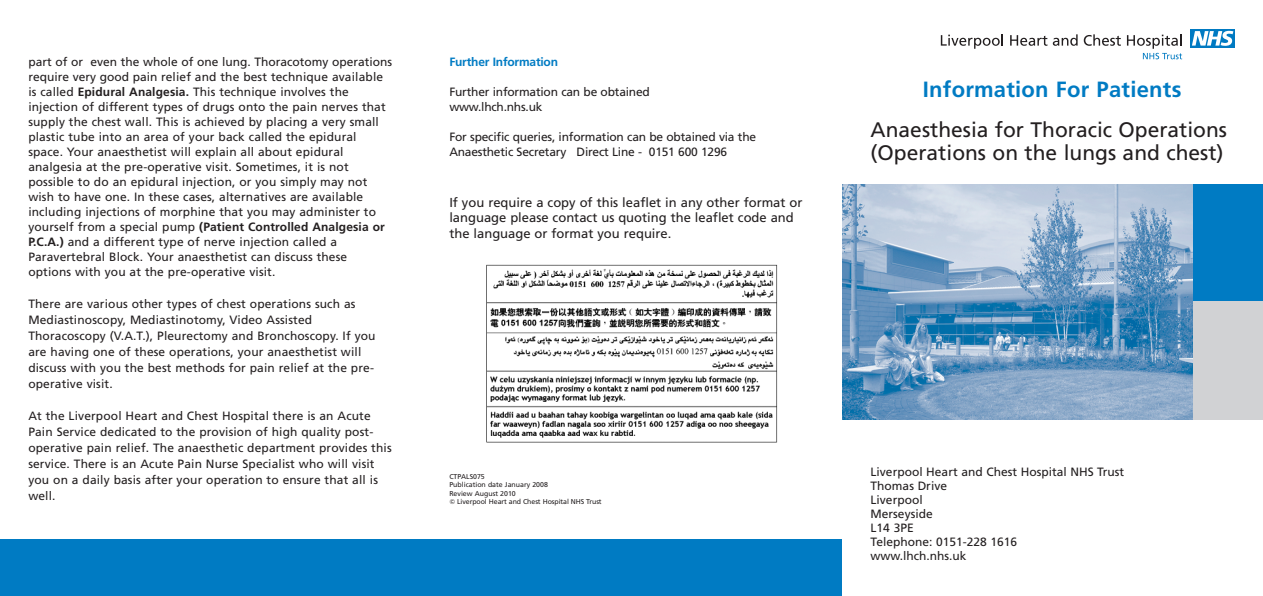
<style>
.page{position:relative;width:1263px;height:596px;background:#fff}
.page>*{position:absolute;margin:0;border:0;box-sizing:border-box;transform-origin:0 0}
.t1{font:700 22px "Frutiger";letter-spacing:.01em;color:#007bc3}
.t2{font:21px/23px "Frutiger";color:#231f20}
.t3{font:13px/15.6px "Frutiger";color:#231f20}
.t4{font:12px/15px "Frutiger";letter-spacing:.01em;color:#231f20}
.t5{font:12px/15px "Frutiger";letter-spacing:-.015em;color:#231f20}
.t6{font:700 12px "Frutiger";letter-spacing:-.015em;color:#007bc3}
.t7{font:7px/8.4px "Frutiger";color:#231f20}
.s1{font-weight:700}
</style>
<div class="page">
<img style="left:486px;top:264px;width:292px;height:179px">
<div style="left:1191px;top:29px;width:44px;height:18px;background:#007ac2"></div>
<svg style="left:1192px;top:31px;width:41px;height:15px"></svg>
<svg style="left:941px;top:34px;width:62px;height:15px"></svg>
<svg style="left:1010px;top:35px;width:37px;height:11px"></svg>
<svg style="left:1053px;top:34px;width:24px;height:12px"></svg>
<svg style="left:1084px;top:34px;width:37px;height:12px"></svg>
<svg style="left:1127px;top:34px;width:55px;height:25px"></svg>
<img style="left:842px;top:184px;width:350px;height:235px">
<div style="left:1192px;top:300px;width:71px;height:120px;background:#d1d2d4"></div>
<div style="left:1192px;top:184px;width:71px;height:117px;background:#007bc3"></div>
<div style="left:0;top:539px;width:420px;height:56px;background:#007bc3"></div>
<div style="left:418px;top:539px;width:424px;height:56px;background:#007bc3"></div>
<p class="t4" style="left:28px;top:55px;width:365px">part of or even the whole of one lung. Thoracotomy operations require very good pain relief and the best technique available is called <span class="s1">Epidural Analgesia.</span> This technique involves the injection of different types of drugs onto the pain nerves that supply the chest wall. This is achieved by placing a very small plastic tube into an area of your back called the epidural space. Your anaesthetist will explain all about epidural analgesia at the pre-operative visit. Sometimes, it is not possible to do an epidural injection, or you simply may not wish to have one. In these cases, alternatives are available including injections of morphine that you may administer to yourself from a special pump <span class="s1">(Patient Controlled Analgesia or P.C.A.)</span> and a different type of nerve injection called a Paravertebral Block. Your anaesthetist can discuss these options with you at the pre-operative visit.</p>
<p class="t4" style="left:28px;top:296px;width:349px;line-height:16px">There are various other types of chest operations such as Mediastinoscopy, Mediastinotomy, Video Assisted Thoracoscopy (V.A.T.), Pleurectomy and Bronchoscopy. If you are having one of these operations, your anaesthetist will discuss with you the best methods for pain relief at the pre&shy;operative visit.</p>
<p class="t4" style="left:28px;top:408px;width:365px;line-height:16px">At the Liverpool Heart and Chest Hospital there is an Acute Pain Service dedicated to the provision of high quality post&shy;operative pain relief. The anaesthetic department provides this service. There is an Acute Pain Nurse Specialist who will visit you on a daily basis after your operation to ensure that all is well.</p>
<p class="t6" style="left:449px;top:57px;width:110px">Further Information</p>
<p class="t5" style="left:449px;top:85px;width:202px">Further information can be obtained www.lhch.nhs.uk</p>
<p class="t5" style="left:449px;top:130px;width:308px">For specific queries, information can be obtained via the<br>Anaesthetic Secretary Direct Line - 0151 600 1296</p>
<p class="t3" style="left:449px;top:195px;width:355px">If you require a copy of this leaflet in any other format or language please contact us quoting the leaflet code and the language or format you require.</p>
<p class="t7" style="left:449px;top:472px;width:100px">CTPALS075<br>Publication date January 2008<br>Review August 2010</p>
<p class="t7" style="left:457px;top:497px;width:146px">Liverpool Heart and Chest Hospital NHS Trust</p>
<h1 class="t1" style="left:923px;top:81px;width:260px">Information For Patients</h1>
<h2 class="t2" style="left:871px;top:120px;width:358px">Anaesthesia for Thoracic Operations (Operations on the lungs and chest)</h2>
<p class="t4" style="left:871px;top:465px;width:255px;line-height:14px">Liverpool Heart and Chest Hospital NHS Trust<br>Thomas Drive<br>Liverpool<br>Merseyside<br>L14 3PE<br>Telephone: 0151-228 1616<br>www.lhch.nhs.uk</p>
</div>
